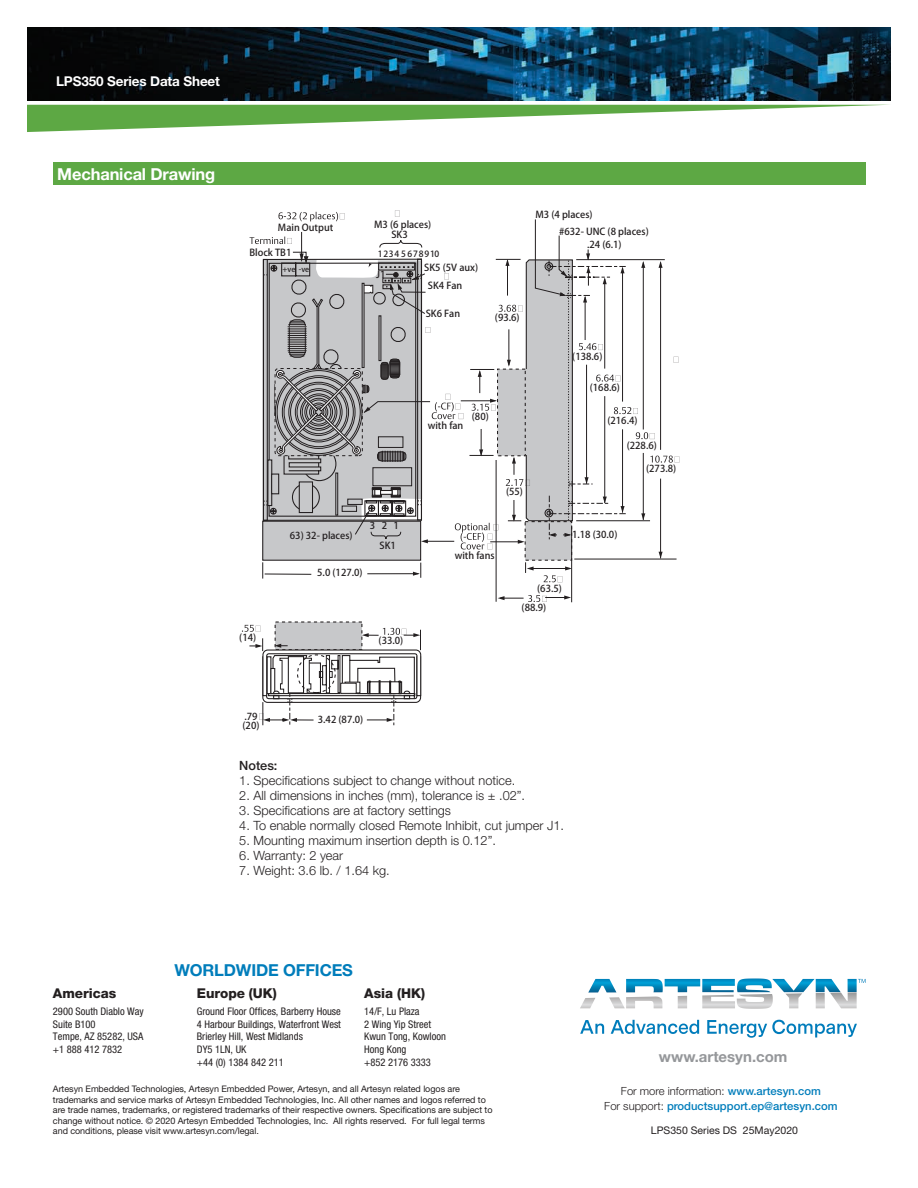
<style>
.page{position:relative;width:918px;height:1188px;background:#fff}
.page>*{position:absolute;margin:0;border:0;box-sizing:border-box;transform-origin:0 0}
.t1{font:700 16.5px "Helvetica Neue LT Std";letter-spacing:-.01em;color:#fff}
.t2{font:700 16.5px "Helvetica Neue LT Std";letter-spacing:-.01em;color:#007dbb}
.t3{font:700 15px "Helvetica Neue LT Std";color:#95979a}
.t4{font:800 13.5px "Helvetica Neue LT Std";color:#231f20}
.t5{font:700 13.5px "Helvetica Neue LT Std";letter-spacing:-.01em;color:#fff}
.t6{font:300 12.75px "Helvetica Neue LT Std";color:#231f20}
.t7{font:500 12.75px "Helvetica Neue LT Std";color:#231f20}
.t8{font:500 11.25px/15px "Helvetica Neue LT Std";color:#007dbb;text-align:center}
.t9{font:condensed 10.5px/12.6px "Helvetica Neue LT Std";color:#231f20}
.t10{font:10.5px "Helvetica Neue LT Std";color:#231f20}
.t11{font:9.6px/9.6px "DTL Argo T Light GBK EUC H";color:#231f20}
.t12{font:9px/10.5px "Helvetica Neue LT Std";letter-spacing:-.005em;color:#231f20}
.t13{font:8.55px "DTL Argo T Light GBK EUC H";letter-spacing:.1em;color:#231f20}
.t14{font:7.5px "DTL Argo T Light GBK EUC H";color:#231f20}
.s1{font-weight:300;color:#231f20}
</style>
<div class="page">
<img style="left:27px;top:27px;width:864px;height:73px">
<svg style="left:27px;top:105px;width:854px;height:27px"></svg>
<svg style="left:580px;top:978px;width:286px;height:31px"></svg>
<svg style="left:580px;top:1020px;width:24px;height:14px"></svg>
<svg style="left:611px;top:1020px;width:88px;height:14px"></svg>
<svg style="left:707px;top:1020px;width:150px;height:18px"></svg>
<div style="left:53px;top:162px;width:813px;height:23px;background:#5da844"></div>
<svg style="left:242px;top:211px;width:437px;height:514px"></svg>
<h3 class="t5" style="left:56px;top:72px;width:165px">LPS350 Series Data Sheet</h3>
<h1 class="t1" style="left:57px;top:164px;width:159px">Mechanical Drawing</h1>
<p class="t11" style="left:278px;top:223px;width:57px">Main Output</p>
<p class="t11" style="left:249px;top:248px;width:44px">Block TB1</p>
<p class="t11" style="left:374px;top:220px;width:59px">M3 (6 places)</p>
<p class="t11" style="left:391px;top:230px;width:18px">SK3</p>
<p class="t13" style="left:378px;top:248px;width:63px">12345678910</p>
<p class="t14" style="left:282px;top:264px;width:28px">+ve -ve</p>
<p class="t11" style="left:424px;top:263px;width:55px">SK5 (5V aux)</p>
<p class="t11" style="left:376px;top:270px;width:11px">J1</p>
<p class="t11" style="left:428px;top:281px;width:36px">SK4 Fan</p>
<p class="t11" style="left:426px;top:309px;width:36px">SK6 Fan</p>
<p class="t11" style="left:495px;top:313px;width:26px">(93.6)</p>
<p class="t11" style="left:290px;top:531px;width:64px">63) 32- places)</p>
<p class="t11" style="left:317px;top:568px;width:47px">5.0 (127.0)</p>
<p class="t11" style="left:370px;top:521px;width:31px">3 2 1</p>
<p class="t11" style="left:380px;top:541px;width:18px">SK1</p>
<p class="t11" style="left:428px;top:421px;width:37px">with fan</p>
<p class="t11" style="left:472px;top:412px;width:18px">(80)</p>
<p class="t11" style="left:506px;top:487px;width:18px">(55)</p>
<p class="t11" style="left:455px;top:551px;width:41px">with fans</p>
<p class="t11" style="left:536px;top:210px;width:59px">M3 (4 places)</p>
<p class="t11" style="left:559px;top:227px;width:91px">#632- UNC (8 places)</p>
<p class="t11" style="left:587px;top:239px;width:36px">.24 (6.1)</p>
<p class="t11" style="left:572px;top:352px;width:32px">(138.6)</p>
<p class="t11" style="left:590px;top:383px;width:32px">(168.6)</p>
<p class="t11" style="left:607px;top:416px;width:32px">(216.4)</p>
<p class="t11" style="left:627px;top:441px;width:32px">(228.6)</p>
<p class="t11" style="left:572px;top:530px;width:47px">1.18 (30.0)</p>
<p class="t11" style="left:537px;top:584px;width:26px">(63.5)</p>
<p class="t11" style="left:646px;top:464px;width:32px">(273.8)</p>
<p class="t11" style="left:239px;top:633px;width:18px">(14)</p>
<p class="t11" style="left:379px;top:636px;width:26px">(33.0)</p>
<p class="t11" style="left:522px;top:603px;width:26px">(88.9)</p>
<p class="t11" style="left:243px;top:711px;width:18px">.79 (20)</p>
<p class="t11" style="left:318px;top:715px;width:47px">3.42 (87.0)</p>
<h3 class="t7" style="left:239px;top:758px;width:40px">Notes:</h3>
<h3 class="t6" style="left:239px;top:773px;width:278px">1. Specifications subject to change without notice.</h3>
<h3 class="t6" style="left:239px;top:788px;width:287px">2. All dimensions in inches (mm), tolerance is ± .02”.</h3>
<h3 class="t6" style="left:239px;top:803px;width:213px">3. Specifications are at factory settings</h3>
<h3 class="t6" style="left:239px;top:818px;width:326px">4. To enable normally closed Remote Inhibit, cut jumper J1.</h3>
<h3 class="t6" style="left:239px;top:833px;width:258px">5. Mounting maximum insertion depth is 0.12”.</h3>
<h3 class="t6" style="left:239px;top:848px;width:105px">6. Warranty: 2 year</h3>
<h3 class="t6" style="left:239px;top:863px;width:152px">7. Weight: 3.6 lb. / 1.64 kg.</h3>
<h1 class="t2" style="left:174px;top:960px;width:180px">WORLDWIDE OFFICES</h1>
<h3 class="t4" style="left:364px;top:985px;width:62px">Asia (HK)</h3>
<p class="t9" style="left:364px;top:1005px;width:83px">14/F, Lu Plaza<br>2 Wing Yip Street<br>Kwun Tong, Kowloon<br>Hong Kong<br>+852 2176 3333</p>
<p class="t12" style="left:53px;top:1084px;width:441px">Artesyn Embedded Technologies, Artesyn Embedded Power, Artesyn, and all Artesyn related logos are trademarks and service marks of Artesyn Embedded Technologies, Inc. All other names and logos referred to are trade names, trademarks, or registered trademarks of their respective owners. Specifications are subject to change without notice. © 2020 Artesyn Embedded Technologies, Inc. All rights reserved. For full legal terms and conditions, please visit www.artesyn.com/legal.</p>
<h3 class="t4" style="left:197px;top:985px;width:82px">Europe (UK)</h3>
<p class="t9" style="left:197px;top:1005px;width:146px">Ground Floor Offices, Barberry House<br>4 Harbour Buildings, Waterfront West<br>Brierley Hill, West Midlands<br>DY5 1LN, UK<br>+44 (0) 1384 842 211</p>
<h3 class="t4" style="left:53px;top:985px;width:65px">Americas</h3>
<p class="t9" style="left:53px;top:1005px;width:92px">2900 South Diablo Way<br>Suite B100<br>Tempe, AZ 85282, USA +1 888 412 7832</p>
<h2 class="t3" style="left:659px;top:1047px;width:130px">www.artesyn.com</h2>
<p class="t8" style="left:604px;top:1083px;width:235px"><span class="s1">For more information:</span> www.artesyn.com<br><span class="s1">For support:</span> productsupport.ep@artesyn.com</p>
<p class="t10" style="left:651px;top:1124px;width:149px">LPS350 Series DS 25May2020</p>
</div>
